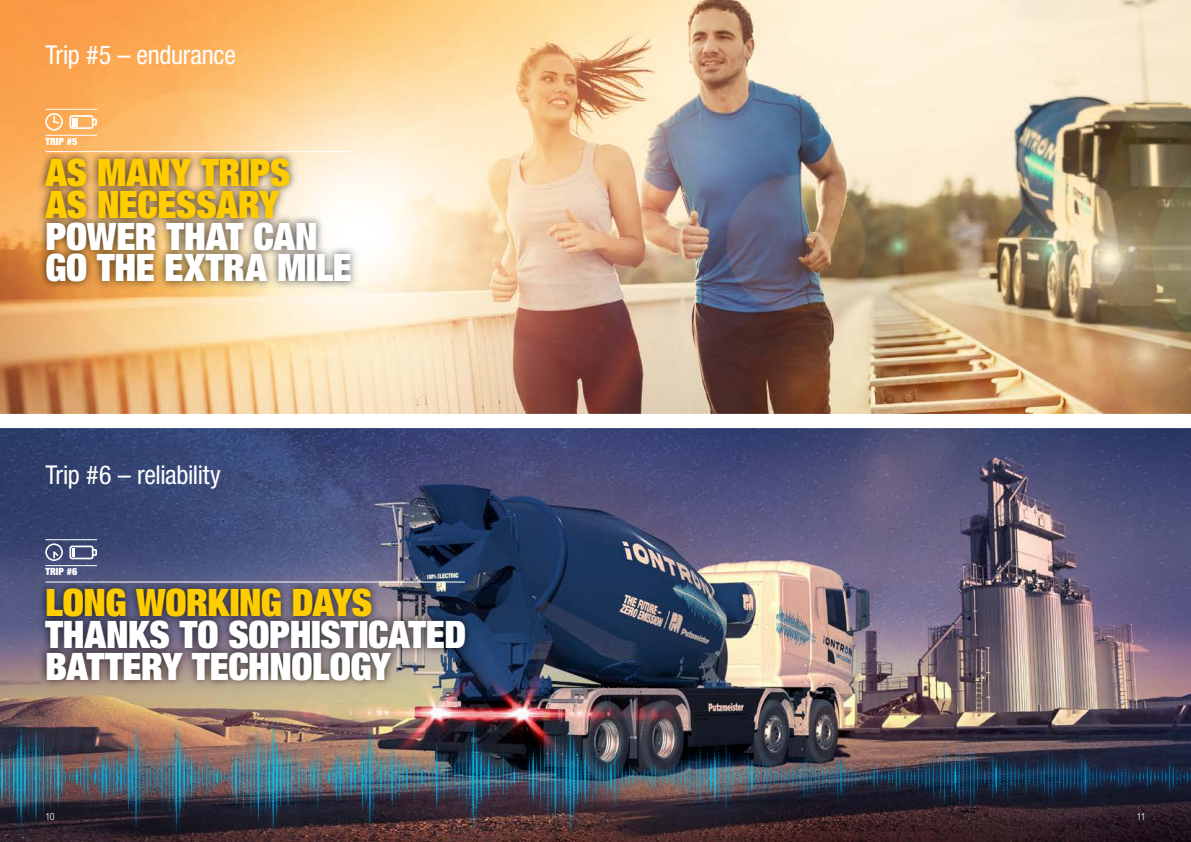
<style>
.page{position:relative;width:1191px;height:842px;background:#fff}
.page>*{position:absolute;margin:0;border:0;box-sizing:border-box;transform-origin:0 0}
.t1{font:900 condensed 37.9px/31.8px "Helvetica Neue LT Pro";letter-spacing:-.01em;color:#fff}
.t2{font:900 condensed 37.9px/31.8px "Helvetica Neue LT Pro";letter-spacing:-.01em;color:#fc0}
.t3{font:condensed 26px "Helvetica Neue LT Pro";letter-spacing:-.015em;color:#fff}
.t4{font:900 condensed 10px "Helvetica Neue LT Pro";letter-spacing:.005em;color:#fff}
.t5{font:300 condensed 10px "Helvetica Neue LT Pro";color:#fff}
</style>
<div class="page">
<img style="left:0;top:0;width:1191px;height:414px">
<img style="left:0;top:428px;width:1191px;height:259px">
<img style="left:0;top:687px;width:1191px;height:155px">
<div style="left:0;top:714px;width:1191px;height:125px;background:#009ee3;opacity:.75"></div>
<div style="left:37px;top:150px;width:323px;height:141px;background:#000;opacity:.75"></div>
<svg style="left:69px;top:115px;width:28px;height:14px"></svg>
<hr style="left:45px;top:135px;width:52px;height:1px;background:#fff">
<hr style="left:45px;top:151px;width:306px;height:1px;background:#fff">
<hr style="left:45px;top:109px;width:52px;height:1px;background:#fff">
<div style="left:45px;top:113px;width:18px;height:18px;border:2px solid #fff;border-radius:50%"></div>
<svg style="left:52px;top:116px;width:9px;height:9px"></svg>
<div style="left:36px;top:580px;width:438px;height:109px;background:#000;opacity:.75"></div>
<svg style="left:69px;top:545px;width:28px;height:14px"></svg>
<hr style="left:45px;top:565px;width:52px;height:1px;background:#fff">
<hr style="left:45px;top:581px;width:420px;height:1px;background:#fff">
<hr style="left:45px;top:539px;width:52px;height:1px;background:#fff">
<div style="left:45px;top:543px;width:18px;height:18px;border:2px solid #fff;border-radius:50%"></div>
<svg style="left:52px;top:550px;width:8px;height:8px"></svg>
<p class="t3" style="left:45px;top:40px;width:192px">Trip #5 – endurance</p>
<p class="t4" style="left:45px;top:135px;width:33px">TRIP #5</p>
<p class="t2" style="left:45px;top:156px;width:247px">AS MANY TRIPS<br>AS NECESSARY</p>
<p class="t1" style="left:45px;top:219px;width:308px">POWER THAT CAN<br>GO THE EXTRA MILE</p>
<p class="t3" style="left:45px;top:460px;width:177px">Trip #6 – reliability</p>
<p class="t4" style="left:45px;top:565px;width:33px">TRIP #6</p>
<p class="t2" style="left:45px;top:586px;width:328px">LONG WORKING DAYS</p>
<p class="t1" style="left:45px;top:618px;width:422px">THANKS TO SOPHISTICATED<br>BATTERY TECHNOLOGY</p>
<p class="t5" style="left:45px;top:811px;width:11px">10</p>
<p class="t5" style="left:1136px;top:811px;width:10px">11</p>
</div>
